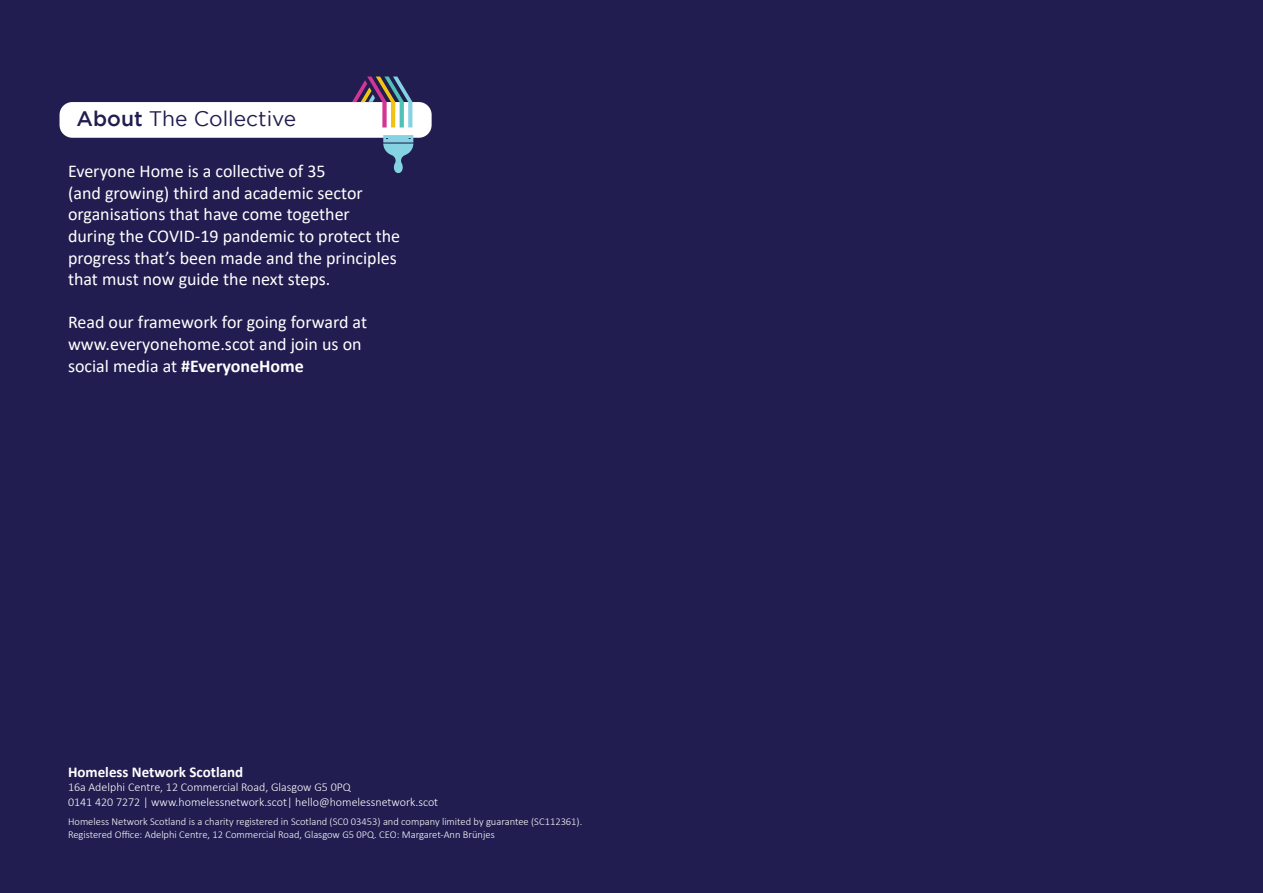
<style>
.page{position:relative;width:1263px;height:893px;background:#211d50}
.page>*{position:absolute;margin:0;border:0;box-sizing:border-box;transform-origin:0 0}
.t1{font:21px "Gotham";color:#211d50}
.t2{font:18px/21.6px "Calibri";color:#fff}
.t3{font:700 15px "Calibri";color:#fff}
.t4{font:300 12px/14.4px "Calibri";color:#fff}
.t5{font:300 10.5px/12.6px "Calibri";color:#fff}
.s1{font-weight:500}
.s2{font-weight:700}
</style>
<div class="page">
<div style="left:60px;top:102px;width:372px;height:36px;background:#fff;border-radius:13px"></div>
<svg style="left:352px;top:77px;width:60px;height:50px"></svg>
<svg style="left:383px;top:135px;width:30px;height:40px"></svg>
<p class="t1" style="left:77px;top:107px;width:221px"><span class="s1">About</span> The Collective</p>
<p class="t2" style="left:68px;top:160px;width:334px">Everyone Home is a collective of 35<br>(and growing) third and academic sector organisations that have come together during the COVID-19 pandemic to protect the progress that’s been made and the principles that must now guide the next steps.</p>
<p class="t2" style="left:68px;top:311px;width:301px">Read our framework for going forward at www.everyonehome.scot and join us on social media at <span class="s2">#EveryoneHome</span></p>
<p class="t3" style="left:68px;top:761px;width:177px">Homeless Network Scotland</p>
<p class="t4" style="left:68px;top:780px;width:372px">16a Adelphi Centre, 12 Commercial Road, Glasgow G5 0PQ<br>0141 420 7272 | www.homelessnetwork.scot| hello@homelessnetwork.scot</p>
<p class="t5" style="left:68px;top:815px;width:516px">Homeless Network Scotland is a charity registered in Scotland (SC0 03453) and company limited by guarantee (SC112361).<br>Registered Office: Adelphi Centre, 12 Commercial Road, Glasgow G5 0PQ. CEO: Margaret-Ann Brünjes</p>
</div>
